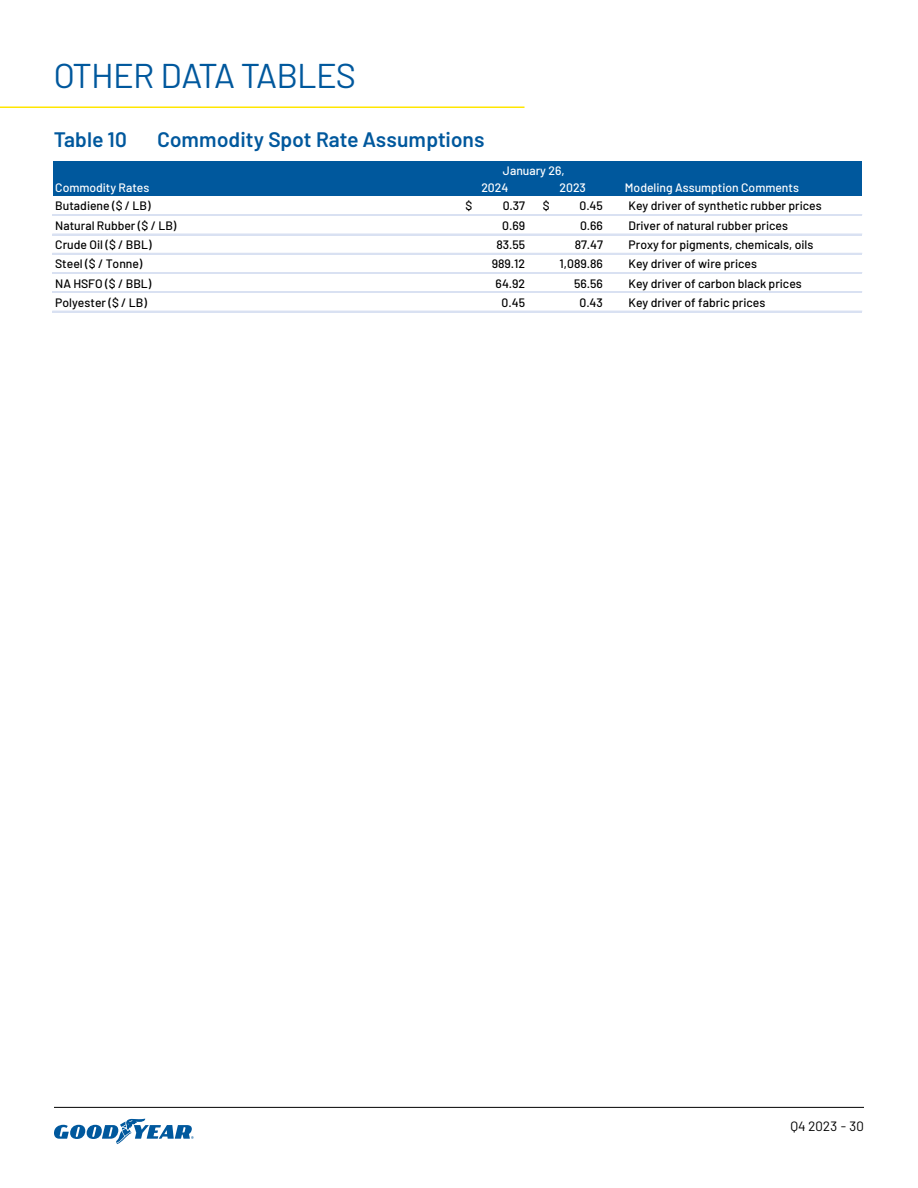
<style>
.page{position:relative;width:918px;height:1188px;background:#fff}
.page>*{position:absolute;margin:0;border:0;box-sizing:border-box;transform-origin:0 0}
.t1{font:34.5px "Barlow";color:#00589d}
.t2{font:600 21px "Barlow";letter-spacing:.01em;color:#00589d}
.t3{font:13.5px "Barlow";letter-spacing:.02em;color:#000}
.t4{font:500 12.15px "Barlow";color:#000}
.t5{font:500 12.15px "Barlow";color:#fff}
</style>
<div class="page">
<div style="left:53px;top:161px;width:809px;height:35px;background:#00589d"></div>
<hr style="left:53px;top:214px;width:809px;height:1px;background:#d9e1f2">
<hr style="left:53px;top:215px;width:809px;height:1px;background:#d9e1f2">
<hr style="left:53px;top:234px;width:809px;height:1px;background:#d9e1f2">
<hr style="left:53px;top:253px;width:809px;height:2px;background:#d9e1f2">
<hr style="left:53px;top:272px;width:809px;height:2px;background:#d9e1f2">
<hr style="left:53px;top:292px;width:809px;height:1px;background:#d9e1f2">
<hr style="left:53px;top:311px;width:809px;height:1px;background:#d9e1f2">
<hr style="left:54px;top:1107px;width:810px;height:1px;background:#000">
<svg style="left:54px;top:1119px;width:140px;height:25px"></svg>
<hr style="left:0;top:106px;width:525px;height:2px;background:#ffe700">
<h1 class="t1" style="left:54px;top:51px;width:303px">OTHER DATA TABLES</h1>
<h2 class="t2" style="left:54px;top:124px;width:74px">Table 10</h2>
<h2 class="t2" style="left:158px;top:124px;width:329px">Commodity Spot Rate Assumptions</h2>
<p class="t5" style="left:55px;top:179px;width:96px">Commodity Rates</p>
<p class="t5" style="left:481px;top:179px;width:28px">2024</p>
<p class="t5" style="left:560px;top:179px;width:28px">2023</p>
<p class="t5" style="left:625px;top:179px;width:176px">Modeling Assumption Comments</p>
<p class="t4" style="left:55px;top:197px;width:97px">Butadiene ($ / LB)</p>
<p class="t4" style="left:465px;top:197px;width:8px">$</p>
<p class="t4" style="left:503px;top:197px;width:24px">0.37</p>
<p class="t4" style="left:543px;top:197px;width:8px">$</p>
<p class="t4" style="left:579px;top:197px;width:25px">0.45</p>
<p class="t4" style="left:629px;top:197px;width:195px">Key driver of synthetic rubber prices</p>
<p class="t4" style="left:55px;top:216px;width:123px">Natural Rubber ($ / LB)</p>
<p class="t4" style="left:502px;top:216px;width:24px">0.69</p>
<p class="t4" style="left:580px;top:216px;width:24px">0.66</p>
<p class="t4" style="left:629px;top:216px;width:161px">Driver of natural rubber prices</p>
<p class="t4" style="left:55px;top:236px;width:98px">Crude Oil ($ / BBL)</p>
<p class="t4" style="left:496px;top:236px;width:30px">83.55</p>
<p class="t4" style="left:575px;top:236px;width:30px">87.47</p>
<p class="t4" style="left:629px;top:236px;width:186px">Proxy for pigments, chemicals, oils</p>
<p class="t4" style="left:55px;top:255px;width:89px">Steel ($ / Tonne)</p>
<p class="t4" style="left:492px;top:255px;width:35px">989.12</p>
<p class="t4" style="left:560px;top:255px;width:45px">1,089.86</p>
<p class="t4" style="left:629px;top:255px;width:130px">Key driver of wire prices</p>
<p class="t4" style="left:55px;top:274px;width:98px">NA HSFO ($ / BBL)</p>
<p class="t4" style="left:496px;top:274px;width:31px">64.92</p>
<p class="t4" style="left:574px;top:274px;width:30px">56.56</p>
<p class="t4" style="left:629px;top:274px;width:175px">Key driver of carbon black prices</p>
<p class="t4" style="left:55px;top:294px;width:93px">Polyester ($ / LB)</p>
<p class="t4" style="left:502px;top:294px;width:25px">0.45</p>
<p class="t4" style="left:579px;top:294px;width:25px">0.43</p>
<p class="t4" style="left:629px;top:294px;width:138px">Key driver of fabric prices</p>
<p class="t5" style="left:503px;top:162px;width:63px">January 26,</p>
<p class="t3" style="left:790px;top:1116px;width:75px">Q4 2023 - 30</p>
</div>
